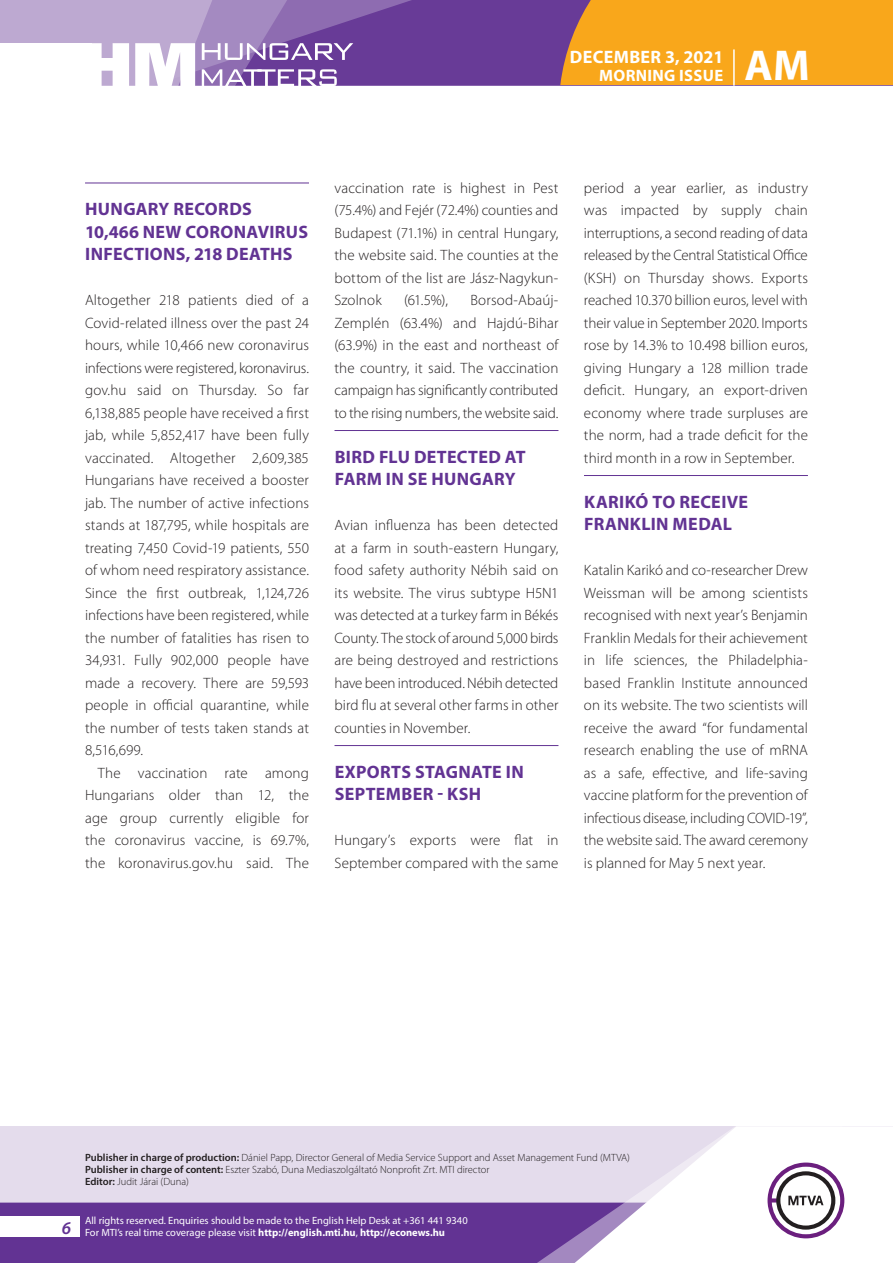
<style>
.page{position:relative;width:893px;height:1263px;background:#fff}
.page>*{position:absolute;margin:0;border:0;box-sizing:border-box;transform-origin:0 0}
.t1{font:700 43.35px "Myriad Pro";color:#fff}
._01_cimsor{font:700 18px/22.5px "Myriad Pro";letter-spacing:.015em;color:#623393}
.t2{font:700 18px "Myriad Pro";letter-spacing:.02em;color:#fff}
.t3{font:700 16.5px "Myriad Pro";letter-spacing:.02em;color:#fff}
._03_kenyer_szöveg-1{font:300 15px/22.5px "Myriad Pro";letter-spacing:.005em;color:#231f20;text-align:justify}
._03_kenyer_szöveg-2{font:300 15px/22.5px "Myriad Pro";letter-spacing:.005em;color:#231f20;text-align:justify}
.t4{font:300 10.5px "Myriad Pro";color:#231f20}
.t5{font:10.5px/12px "Myriad Pro";color:#fff}
.s1{font-weight:600}
.s2{font-weight:700}
</style>
<div class="page">
<div style="left:0;top:1126px;width:893px;height:137px;background:#e4dcec"></div>
<div style="left:0;top:1202px;width:506px;height:61px;background:#623393"></div>
<svg style="left:506px;top:1202px;width:69px;height:61px;background:#6b3e99"></svg>
<svg style="left:575px;top:1126px;width:318px;height:137px"></svg>
<div style="left:0;top:1216px;width:79px;height:20px;background:#fff"></div>
<div style="left:0;top:0;width:893px;height:85px;background:#683b97"></div>
<div style="left:560px;top:0;width:333px;height:85px;background:#f9a71b"></div>
<hr style="left:733px;top:49px;width:2px;height:37px;background:#fff">
<svg style="left:0;top:0;width:479px;height:86px"></svg>
<hr style="left:85px;top:183px;width:224px;height:1px;background:#623393">
<hr style="left:334px;top:430px;width:224px;height:1px;background:#623393">
<hr style="left:334px;top:745px;width:224px;height:1px;background:#623393">
<hr style="left:584px;top:475px;width:224px;height:1px;background:#623393">
<p class="t2" style="left:570px;top:45px;width:155px">DECEMBER 3, 2021</p>
<p class="t3" style="left:599px;top:65px;width:125px">MORNING ISSUE</p>
<h1 class="t1" style="left:745px;top:37px;width:67px">AM</h1>
<p class="_01_cimsor" style="left:85px;top:197px;width:225px">HUNGARY RECORDS<br>10,466 NEW CORONAVIRUS<br>INFECTIONS, 218 DEATHS</p>
<p class="_03_kenyer_szöveg-1" style="left:85px;top:289px;width:225px">Altogether 218 patients died of a Covid-related illness over the past 24 hours, while 10,466 new coronavirus infections were registered, koronavirus. gov.hu said on Thursday. So far 6,138,885 people have received a first jab, while 5,852,417 have been fully vaccinated. Altogether 2,609,385<br>Hungarians have received a booster jab. The number of active infections stands at 187,795, while hospitals are treating 7,450 Covid-19 patients, 550 of whom need respiratory assistance.<br>Since the first outbreak, 1,124,726 infections have been registered, while the number of fatalities has risen to 34,931. Fully 902,000 people have made a recovery. There are 59,593 people in official quarantine, while the number of tests taken stands at 8,516,699.</p>
<p class="_03_kenyer_szöveg-2" style="left:85px;top:761px;width:225px;text-indent:13px">The vaccination rate among Hungarians older than 12, the age group currently eligible for the coronavirus vaccine, is 69.7%, the koronavirus.gov.hu said. The</p>
<p class="_03_kenyer_szöveg-2" style="left:334px;top:176px;width:225px">vaccination rate is highest in Pest (75.4%) and Fejér (72.4%) counties and Budapest (71.1%) in central Hungary, the website said. The counties at the bottom of the list are Jász-Nagykun-Szolnok</p>
<p class="_03_kenyer_szöveg-2" style="left:334px;top:289px;width:225px;text-indent:136px">Borsod-Abaúj-Zemplén (63.4%) and Hajdú-Bihar (63.9%) in the east and northeast of the country, it said. The vaccination campaign has significantly contributed to the rising numbers, the website said.</p>
<p class="_01_cimsor" style="left:335px;top:445px;width:193px">BIRD FLU DETECTED AT<br>FARM IN SE HUNGARY</p>
<p class="_03_kenyer_szöveg-1" style="left:334px;top:514px;width:225px">Avian influenza has been detected at a farm in south-eastern Hungary, food safety authority Nébih said on its website. The virus subtype H5N1 was detected at a turkey farm in Békés County. The stock of around 5,000 birds are being destroyed and restrictions have been introduced. Nébih detected bird flu at several other farms in other counties in November.</p>
<p class="_01_cimsor" style="left:335px;top:760px;width:191px">EXPORTS STAGNATE IN<br>SEPTEMBER - KSH</p>
<p class="_03_kenyer_szöveg-1" style="left:334px;top:829px;width:225px">Hungary’s exports were flat in<br>September compared with the same</p>
<p class="_03_kenyer_szöveg-2" style="left:404px;top:289px;width:45px">(61.5%),</p>
<p class="_03_kenyer_szöveg-1" style="left:584px;top:176px;width:225px">period a year earlier, as industry was impacted by supply chain interruptions, a second reading of data released by the Central Statistical Office (KSH) on Thursday shows. Exports reached 10.370 billion euros, level with their value in September 2020. Imports rose by 14.3% to 10.498 billion euros, giving Hungary a 128 million trade deficit. Hungary, an export-driven economy where trade surpluses are the norm, had a trade deficit for the third month in a row in September.</p>
<p class="_01_cimsor" style="left:584px;top:490px;width:165px">KARIKÓ TO RECEIVE<br>FRANKLIN MEDAL</p>
<p class="_03_kenyer_szöveg-1" style="left:584px;top:559px;width:225px">Katalin Karikó and co-researcher Drew Weissman will be among scientists recognised with next year’s Benjamin Franklin Medals for their achievement in life sciences, the Philadelphia&shy;based Franklin Institute announced on its website. The two scientists will receive the award “for fundamental research enabling the use of mRNA as a safe, effective, and life-saving vaccine platform for the prevention of infectious disease, including COVID-19”, the website said. The award ceremony is planned for May 5 next year.</p>
<p class="t4" style="left:85px;top:1151px;width:546px"><span class="s1">Publisher in charge of production:</span> Dániel Papp, Director General of Media Service Support and Asset Management Fund (MTVA)</p>
<p class="t4" style="left:85px;top:1163px;width:406px"><span class="s1">Publisher in charge of content:</span> Eszter Szabó, Duna Mediaszolgáltató Nonprofit Zrt. MTI director</p>
<p class="t4" style="left:85px;top:1175px;width:105px"><span class="s1">Editor:</span> Judit Járai (Duna)</p>
<p class="t5" style="left:62px;top:1214px;width:407px;text-indent:23px">All rights reserved. Enquiries should be made to the English Help Desk at +361 441 9340<br><sup>6</sup> For MTI’s real time coverage please visit <span class="s2">http://english.mti.hu</span>, <span class="s2">http://econews.hu</span></p>
</div>
